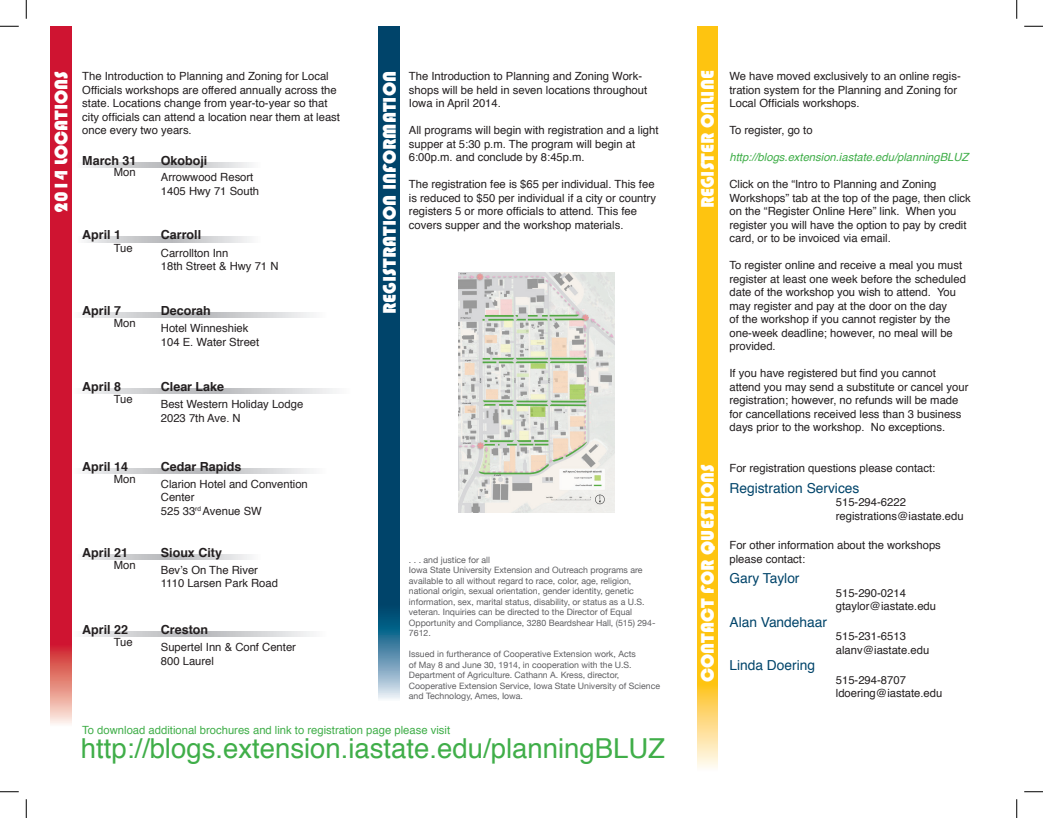
<style>
.page{position:relative;width:1043px;height:818px;background:#fff}
.page>*{position:absolute;margin:0;border:0;box-sizing:border-box;transform-origin:0 0}
.t1{font:27.5px "Helvetica";color:#40ae49}
.t2{font:18.75px "Bauhaus 93";color:#fff}
.t3{font:13.75px "Helvetica";color:#00446a}
.t4{font:700 12.5px "Helvetica";color:#231f20}
.t5{font:11.25px/13.5px "Helvetica";color:#231f20}
.t6{font:11.25px "Helvetica";color:#40ae49}
.t7{font:italic 11.25px "Helvetica";color:#40ae49}
.t8{font:8.75px/10.5px "Helvetica Neue";color:#5f5f62}
</style>
<div class="page">
<svg style="left:379px;top:26px;width:20px;height:673px;background:#0c4e73"></svg>
<svg style="left:697px;top:26px;width:20px;height:742px;background:#fec61d"></svg>
<svg style="left:71px;top:162px;width:180px;height:5px"></svg>
<svg style="left:71px;top:237px;width:180px;height:5px"></svg>
<svg style="left:71px;top:554px;width:180px;height:5px"></svg>
<svg style="left:71px;top:312px;width:242px;height:5px"></svg>
<svg style="left:71px;top:389px;width:265px;height:5px"></svg>
<svg style="left:71px;top:468px;width:242px;height:5px"></svg>
<svg style="left:71px;top:631px;width:242px;height:5px"></svg>
<svg style="left:51px;top:26px;width:20px;height:698px;background:#d1213a"></svg>
<img style="left:459px;top:272px;width:155px;height:240px">
<svg style="left:0;top:25px;width:19px;height:2px"></svg>
<svg style="left:1024px;top:25px;width:18px;height:2px"></svg>
<svg style="left:0;top:791px;width:19px;height:1px"></svg>
<svg style="left:1024px;top:791px;width:18px;height:1px"></svg>
<svg style="left:25px;top:0;width:2px;height:19px"></svg>
<svg style="left:25px;top:799px;width:2px;height:19px"></svg>
<svg style="left:1016px;top:0;width:1px;height:19px"></svg>
<svg style="left:1016px;top:799px;width:1px;height:19px"></svg>
<h2 class="t2" style="left:51px;top:212px;width:143px;rotate:-90deg">2014 locations</h2>
<h2 class="t2" style="left:379px;top:314px;width:244px;rotate:-90deg">Registration Information</h2>
<p class="t5" style="left:82px;top:70px;width:259px">The Introduction to Planning and Zoning for Local Officials workshops are offered annually across the state. Locations change from year-to-year so that city officials can attend a location near them at least once every two years.</p>
<p class="t4" style="left:82px;top:150px;width:56px">March 31</p>
<p class="t4" style="left:161px;top:151px;width:48px">Okoboji</p>
<p class="t5" style="left:114px;top:166px;width:23px">Mon</p>
<p class="t5" style="left:161px;top:171px;width:100px">Arrowwood Resort<br>1405 Hwy 71 South</p>
<p class="t4" style="left:161px;top:225px;width:42px">Carroll</p>
<p class="t4" style="left:82px;top:225px;width:40px">April 1</p>
<p class="t5" style="left:114px;top:241px;width:20px">Tue</p>
<p class="t5" style="left:161px;top:246px;width:119px">Carrollton Inn<br>18th Street &amp; Hwy 71 N</p>
<p class="t4" style="left:82px;top:300px;width:40px">April 7</p>
<p class="t4" style="left:161px;top:300px;width:52px">Decorah</p>
<p class="t5" style="left:114px;top:316px;width:23px">Mon</p>
<p class="t5" style="left:161px;top:321px;width:100px">Hotel Winneshiek<br>104 E. Water Street</p>
<p class="t5" style="left:409px;top:70px;width:240px">The Introduction to Planning and Zoning Work&shy;shops will be held in seven locations throughout<br>Iowa in April 2014.</p>
<p class="t5" style="left:409px;top:124px;width:251px">All programs will begin with registration and a light supper at 5:30 p.m. The program will begin at<br>6:00p.m. and conclude by 8:45p.m.</p>
<p class="t5" style="left:409px;top:178px;width:248px">The registration fee is $65 per individual. This fee is reduced to $50 per individual if a city or country registers 5 or more officials to attend. This fee covers supper and the workshop materials.</p>
<p class="t4" style="left:82px;top:377px;width:40px">April 8</p>
<p class="t5" style="left:114px;top:393px;width:20px">Tue</p>
<p class="t4" style="left:161px;top:377px;width:65px">Clear Lake</p>
<p class="t5" style="left:161px;top:398px;width:144px">Best Western Holiday Lodge<br>2023 7th Ave. N</p>
<p class="t4" style="left:82px;top:456px;width:47px">April 14</p>
<p class="t5" style="left:114px;top:472px;width:23px">Mon</p>
<p class="t4" style="left:161px;top:456px;width:82px">Cedar Rapids</p>
<p class="t5" style="left:161px;top:477px;width:148px">Clarion Hotel and Convention<br>Center<br>525 33<sup>rd</sup> Avenue SW</p>
<p class="t4" style="left:82px;top:542px;width:47px">April 21</p>
<p class="t4" style="left:161px;top:542px;width:63px">Sioux City</p>
<p class="t8" style="left:409px;top:555px;width:248px">. . . and justice for all<br>Iowa State University Extension and Outreach programs are available to all without regard to race, color, age, religion, national origin, sexual orientation, gender identity, genetic information, sex, marital status, disability, or status as a U.S. veteran. Inquiries can be directed to the Director of Equal Opportunity and Compliance, 3280 Beardshear Hall, (515) 294- 7612.</p>
<p class="t8" style="left:409px;top:649px;width:253px">Issued in furtherance of Cooperative Extension work, Acts<br>of May 8 and June 30, 1914, in cooperation with the U.S.<br>Department of Agriculture. Cathann A. Kress, director, Cooperative Extension Service, Iowa State University of Science and Technology, Ames, Iowa.</p>
<h1 class="t1" style="left:81px;top:726px;width:585px">http://blogs.extension.iastate.edu/planningBLUZ</h1>
<p class="t5" style="left:114px;top:558px;width:23px">Mon</p>
<p class="t5" style="left:161px;top:563px;width:119px">Bev’s On The River<br>1110 Larsen Park Road</p>
<p class="t4" style="left:161px;top:619px;width:49px">Creston</p>
<p class="t4" style="left:82px;top:619px;width:47px">April 22</p>
<p class="t5" style="left:114px;top:636px;width:20px">Tue</p>
<p class="t5" style="left:161px;top:641px;width:137px">Supertel Inn &amp; Conf Center<br>800 Laurel</p>
<p class="t6" style="left:82px;top:721px;width:369px">To download additional brochures and link to registration page please visit</p>
<h2 class="t2" style="left:697px;top:208px;width:140px;rotate:-90deg">register online</h2>
<h2 class="t2" style="left:697px;top:682px;width:220px;rotate:-90deg">contact for questions</h2>
<p class="t5" style="left:729px;top:70px;width:233px">We have moved exclusively to an online regis&shy;tration system for the Planning and Zoning for<br>Local Officials workshops.</p>
<p class="t5" style="left:729px;top:124px;width:85px">To register, go to</p>
<p class="t7" style="left:729px;top:148px;width:240px">http://blogs.extension.iastate.edu/planningBLUZ</p>
<p class="t5" style="left:729px;top:178px;width:243px">Click on the “Intro to Planning and Zoning Workshops” tab at the top of the page, then click on the “Register Online Here” link. When you register you will have the option to pay by credit card, or to be invoiced via email.</p>
<p class="t5" style="left:729px;top:259px;width:238px">To register online and receive a meal you must register at least one week before the scheduled date of the workshop you wish to attend. You may register and pay at the door on the day<br>of the workshop if you cannot register by the one-week deadline; however, no meal will be provided.</p>
<p class="t5" style="left:729px;top:367px;width:240px">If you have registered but find you cannot attend you may send a substitute or cancel your registration; however, no refunds will be made for cancellations received less than 3 business days prior to the workshop. No exceptions.</p>
<p class="t5" style="left:729px;top:462px;width:207px">For registration questions please contact:</p>
<p class="t3" style="left:729px;top:477px;width:131px">Registration Services</p>
<p class="t5" style="left:835px;top:496px;width:129px">515-294-6222 registrations@iastate.edu</p>
<p class="t5" style="left:729px;top:539px;width:213px">For other information about the workshops please contact:</p>
<p class="t3" style="left:729px;top:568px;width:72px">Gary Taylor</p>
<p class="t5" style="left:835px;top:586px;width:102px">515-290-0214 gtaylor@iastate.edu</p>
<p class="t3" style="left:729px;top:611px;width:99px">Alan Vandehaar</p>
<p class="t5" style="left:835px;top:630px;width:95px">515-231-6513 alanv@iastate.edu</p>
<p class="t3" style="left:729px;top:655px;width:87px">Linda Doering</p>
<p class="t5" style="left:835px;top:673px;width:108px">515-294-8707 ldoering@iastate.edu</p>
</div>
